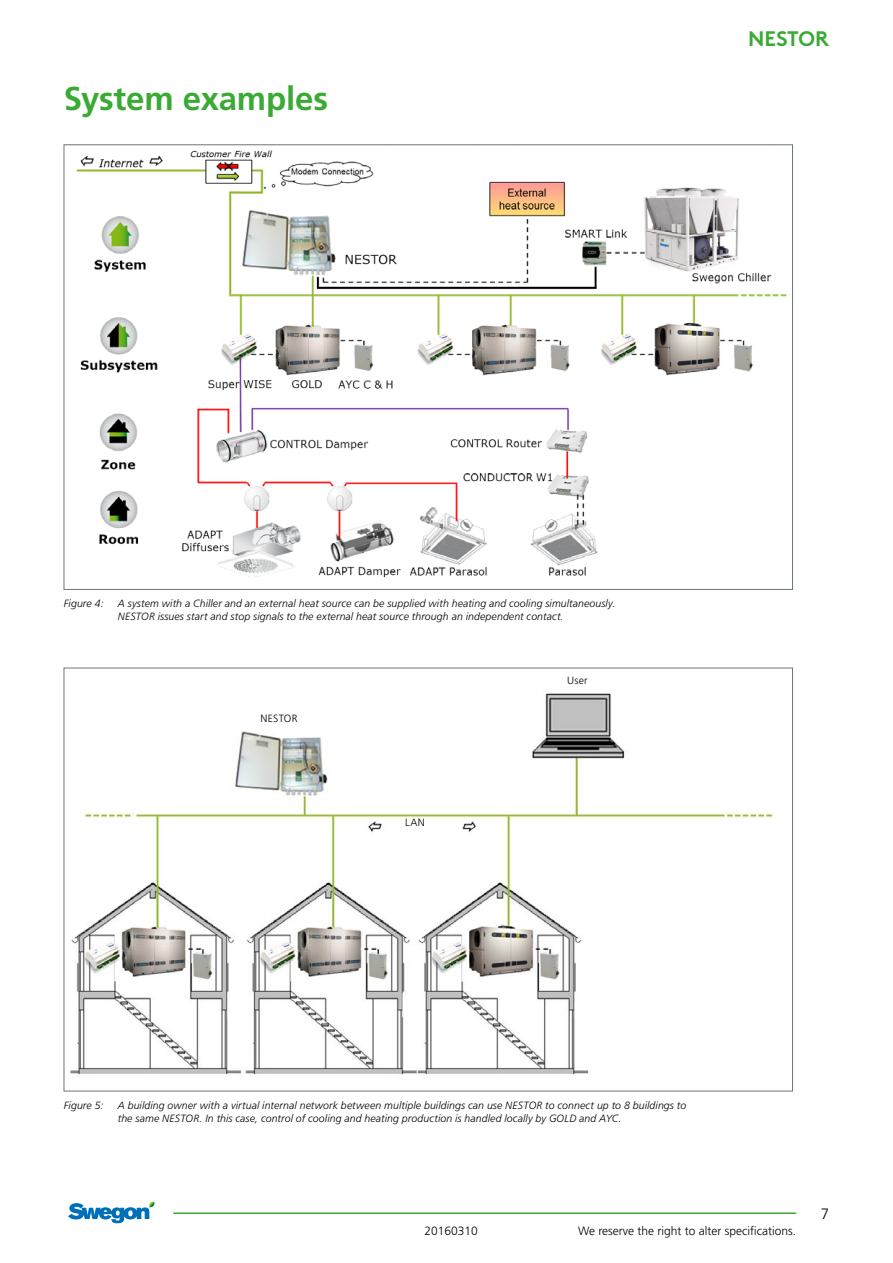
<style>
.page{position:relative;width:893px;height:1263px;background:#fff}
.page>*{position:absolute;margin:0;border:0;box-sizing:border-box;transform-origin:0 0}
.t1{font:700 33px "Frutiger";letter-spacing:-.005em;color:#3aaa35}
.t2{font:700 21px "Swegon Brown";color:#3aaa35}
.t3{font:300 15px "Frutiger";color:#000}
.t4{font:300 12px "Frutiger";color:#000}
.t5{font:italic 300 10.5px/12.6px "Frutiger";letter-spacing:.01em;color:#000}
.t6{font:300 10.5px "Frutiger";letter-spacing:.02em;color:#000}
</style>
<div class="page">
<svg style="left:68px;top:1201px;width:87px;height:22px"></svg>
<hr style="left:173px;top:1212px;width:623px;height:2px;background:#3aaa35">
<img style="left:76px;top:150px;width:713px;height:428px">
<img style="left:70px;top:693px;width:704px;height:382px">
<h1 class="t1" style="left:64px;top:79px;width:266px">System examples</h1>
<h2 class="t2" style="left:748px;top:21px;width:82px">NESTOR</h2>
<p class="t5" style="left:64px;top:598px;width:41px">Figure 4:</p>
<p class="t5" style="left:118px;top:598px;width:499px">A system with a Chiller and an external heat source can be supplied with heating and cooling simultaneously.<br>NESTOR issues start and stop signals to the external heat source through an independent contact.</p>
<p class="t6" style="left:260px;top:713px;width:39px">NESTOR</p>
<p class="t6" style="left:405px;top:816px;width:21px">LAN</p>
<p class="t6" style="left:567px;top:675px;width:22px">User</p>
<p class="t5" style="left:64px;top:1099px;width:41px">Figure 5:</p>
<p class="t5" style="left:118px;top:1099px;width:570px">A building owner with a virtual internal network between multiple buildings can use NESTOR to connect up to 8 buildings to the same NESTOR. In this case, control of cooling and heating production is handled locally by GOLD and AYC.</p>
<h3 class="t3" style="left:821px;top:1205px;width:10px">7</h3>
<p class="t4" style="left:424px;top:1223px;width:55px">20160310</p>
<p class="t4" style="left:578px;top:1223px;width:220px">We reserve the right to alter specifications.</p>
</div>
